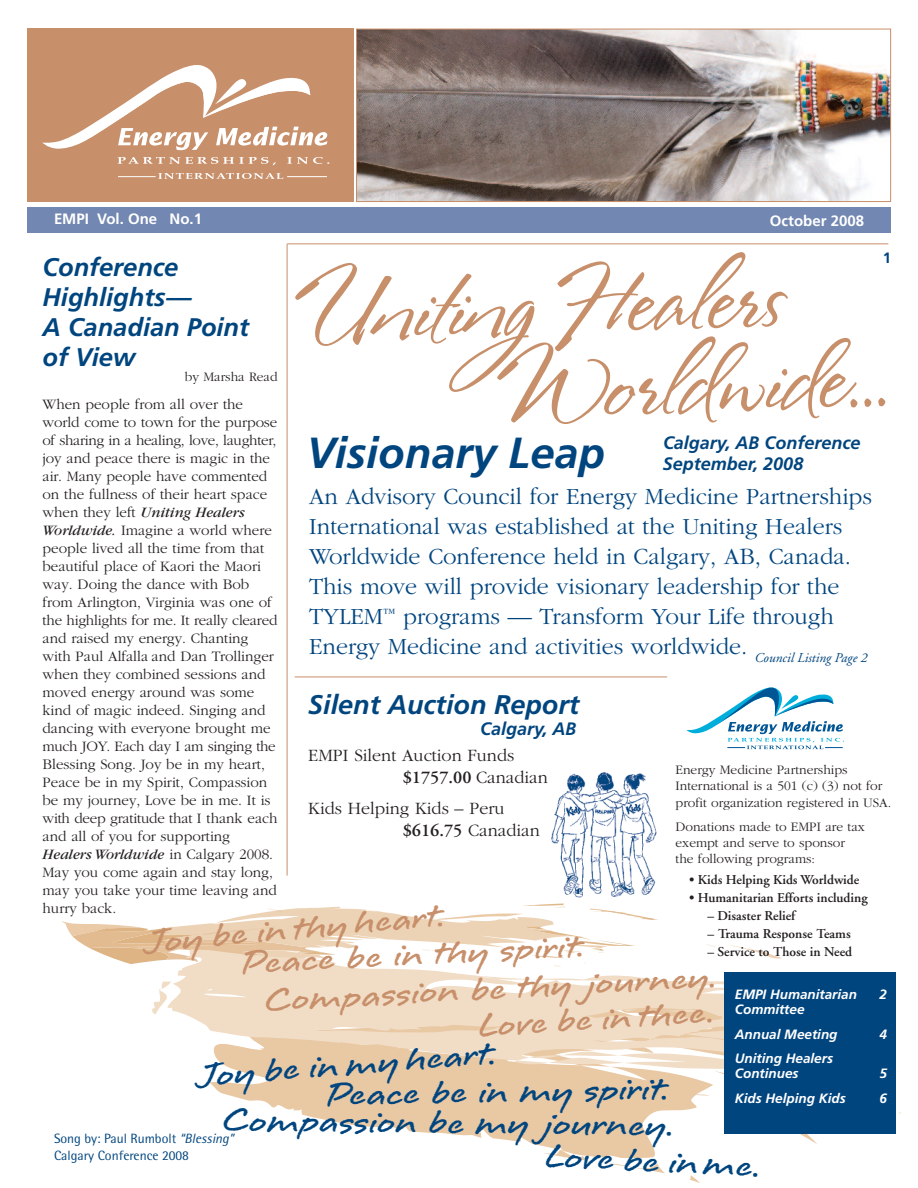
<style>
.page{position:relative;width:918px;height:1188px;background:#fff}
.page>*{position:absolute;margin:0;border:0;box-sizing:border-box;transform-origin:0 0}
.t1{font:97.65px "Stephanie Marie JF";color:#c78f6a}
.t2{font:700 43.5px/38.2px "Longhand";color:#c78f6a}
.t3{font:700 43.5px "Longhand";color:#01457f}
.t4{font:italic 700 43.5px "Frutiger";color:#01457f}
.t5{font:italic 700 27px "Frutiger";color:#01457f}
.t6{font:italic 700 25.5px/30px "Frutiger";color:#01457f}
.t7{font:300 24px/30px "Garamond";color:#01457f}
.t8{font:300 18px/21.9px "Garamond";color:#231f20}
.t9{font:italic 700 18px/21px "Frutiger";color:#01457f}
.t10{font:600 18px "Adobe Garamond";color:#231f20}
.t11{font:300 15px/18px "Garamond";color:#231f20}
.t12{font:700 15px "Frutiger";color:#fff}
.t13{font:700 15px "Frutiger";color:#01457f}
.t14{font:300 13.5px/16.8px "Garamond";color:#231f20}
.t15{font:600 13.5px "Adobe Garamond";color:#231f20}
.t16{font:italic 700 13.5px/24.8px "Frutiger";color:#fff}
.t17{font:13.5px/16.2px "Rotis Semi Sans";color:#01457f}
.t18{font:italic 13.5px "Adobe Garamond";color:#01457f}
.s1{font-weight:400;font-style:italic}
.s2{font-family:"Garamond";font-weight:300}
.s3{font-family:"Adobe Garamond";font-weight:600}
.s4{font-style:italic}
</style>
<div class="page">
<svg style="left:571px;top:1158px;width:15px;height:3px"></svg>
<svg style="left:210px;top:1068px;width:445px;height:90px;fill:#e9c8a4"></svg>
<svg style="left:611px;top:1164px;width:54px;height:10px"></svg>
<svg style="left:429px;top:1119px;width:52px;height:19px"></svg>
<svg style="left:690px;top:1175px;width:10px;height:8px"></svg>
<svg style="left:730px;top:945px;width:22px;height:4px"></svg>
<svg style="left:184px;top:949px;width:703px;height:119px;fill:#f1dcc5"></svg>
<svg style="left:515px;top:1026px;width:386px;height:118px"></svg>
<svg style="left:62px;top:903px;width:653px;height:111px"></svg>
<div style="left:27px;top:29px;width:327px;height:173px;background:#c78f6a"></div>
<svg style="left:118px;top:157px;width:158px;height:8px"></svg>
<svg style="left:287px;top:157px;width:42px;height:7px"></svg>
<svg style="left:42px;top:65px;width:285px;height:85px"></svg>
<svg style="left:158px;top:173px;width:125px;height:6px"></svg>
<hr style="left:118px;top:176px;width:38px;height:1px;background:#fff">
<hr style="left:287px;top:176px;width:40px;height:1px;background:#fff">
<img style="left:358px;top:31px;width:531px;height:169px">
<div style="left:356px;top:29px;width:535px;height:173px;border:1px solid #c78f6a"></div>
<div style="left:27px;top:207px;width:864px;height:26px;background:#7287b1"></div>
<img style="left:551px;top:772px;width:106px;height:126px">
<svg style="left:686px;top:687px;width:158px;height:62px"></svg>
<div style="left:724px;top:973px;width:172px;height:161px;background:#01457f"></div>
<hr style="left:287px;top:244px;width:1px;height:632px;background:#c78f6a">
<hr style="left:287px;top:243px;width:601px;height:1px;background:#c78f6a">
<hr style="left:295px;top:677px;width:372px;height:1px;background:#c78f6a">
<p class="t12" style="left:54px;top:213px;width:150px">EMPI Vol. One No.1</p>
<p class="t12" style="left:770px;top:214px;width:96px">October 2008</p>
<h1 class="t1" style="left:293px;top:247px;width:490px;rotate:-1deg">Uniting Healers</h1>
<p class="t13" style="left:883px;top:251px;width:10px">1</p>
<h3 class="t6" style="left:43px;top:254px;width:208px">Conference<br>Highlights—<br>A Canadian Point of View</h3>
<p class="t14" style="left:185px;top:368px;width:94px">by Marsha Read</p>
<p class="t11" style="left:43px;top:395px;width:236px">When people from all over the world come to town for the purpose of sharing in a healing, love, laughter, joy and peace there is magic in the air. Many people have commented on the fullness of their heart space when they left <span class="s1">Uniting Healers<br>Worldwide.</span> Imagine a world where people lived all the time from that beautiful place of Kaori the Maori way. Doing the dance with Bob from Arlington, Virginia was one of the highlights for me. It really cleared and raised my energy. Chanting with Paul Alfalla and Dan Trollinger when they combined sessions and moved energy around was some kind of magic indeed. Singing and dancing with everyone brought me much JOY. Each day I am singing the<br>Blessing Song. Joy be in my heart,<br>Peace be in my Spirit, Compassion be my journey, Love be in me. It is with deep gratitude that I thank each and all of you for supporting<br><span class="s1">Healers Worldwide</span> in Calgary 2008.<br>May you come again and stay long, may you take your time leaving and hurry back.</p>
<h1 class="t1" style="left:493px;top:329px;width:395px;rotate:-2deg">Worldwide…</h1>
<p class="t9" style="left:663px;top:433px;width:199px">Calgary, AB Conference<br>September, 2008</p>
<h2 class="t4" style="left:307px;top:436px;width:300px">Visionary Leap</h2>
<p class="t7" style="left:309px;top:481px;width:564px">An Advisory Council for Energy Medicine Partnerships International was established at the Uniting Healers Worldwide Conference held in Calgary, AB, Canada.<br>This move will provide visionary leadership for the TYLEM<sup>™</sup> programs — Transform Your Life through Energy Medicine and activities worldwide.</p>
<p class="t18" style="left:754px;top:652px;width:114px">Council Listing Page 2</p>
<h3 class="t5" style="left:308px;top:694px;width:273px">Silent Auction Report</h3>
<p class="t9" style="left:480px;top:719px;width:98px">Calgary, AB</p>
<p class="t8" style="left:308px;top:744px;width:207px">EMPI Silent Auction Funds</p>
<p class="t10" style="left:403px;top:770px;width:147px">$1757.00 <span class="s2">Canadian</span></p>
<p class="t8" style="left:403px;top:797px;width:139px;text-indent:-94px">Kids Helping Kids – Peru <span class="s3">$616.75</span> Canadian</p>
<p class="t14" style="left:676px;top:761px;width:217px">Energy Medicine Partnerships<br>International is a 501 (c) (3) not for profit organization registered in USA.</p>
<p class="t14" style="left:676px;top:818px;width:191px;line-height:16.2px">Donations made to EMPI are tax exempt and serve to sponsor the following programs:</p>
<p class="t15" style="left:689px;top:875px;width:172px">• Kids Helping Kids Worldwide</p>
<p class="t15" style="left:689px;top:893px;width:180px">• Humanitarian Efforts including</p>
<p class="t15" style="left:707px;top:911px;width:90px">– Disaster Relief</p>
<p class="t15" style="left:707px;top:929px;width:145px">– Trauma Response Teams</p>
<p class="t15" style="left:707px;top:947px;width:146px">– Service to Those in Need</p>
<h2 class="t2" style="left:141px;top:918px;width:303px;rotate:-5deg">Joy be in thy heart.</h2>
<h2 class="t2" style="left:260px;top:938px;width:456px;text-indent:-21px;rotate:-3deg">Peace be in thy spirit.<br>Compassion be thy journey.</h2>
<h2 class="t3" style="left:193px;top:1045px;width:303px;rotate:-4deg">Joy be in my heart.</h2>
<p class="t16" style="left:735px;top:983px;width:124px">EMPI Humanitarian</p>
<p class="t16" style="left:880px;top:983px;width:9px">2</p>
<p class="t16" style="left:735px;top:998px;width:104px">Committee<br>Annual Meeting</p>
<h2 class="t2" style="left:475px;top:1003px;width:239px;rotate:-4deg">Love be in thee.</h2>
<p class="t16" style="left:880px;top:1023px;width:9px">4</p>
<p class="t16" style="left:735px;top:1052px;width:100px;line-height:15px">Uniting Healers<br>Continues</p>
<p class="t16" style="left:880px;top:1062px;width:9px">5</p>
<h2 class="t3" style="left:325px;top:1064px;width:345px;rotate:-1deg">Peace be in my spirit.</h2>
<p class="t16" style="left:735px;top:1087px;width:112px">Kids Helping Kids</p>
<p class="t16" style="left:880px;top:1087px;width:9px">6</p>
<h2 class="t3" style="left:221px;top:1088px;width:455px;rotate:1deg">Compassion be my journey.</h2>
<p class="t17" style="left:54px;top:1132px;width:181px">Song by: Paul Rumbolt <span class="s4">“Blessing”<br></span>Calgary Conference 2008</p>
<h2 class="t3" style="left:546px;top:1125px;width:218px;rotate:3deg">Love be inme.</h2>
</div>
